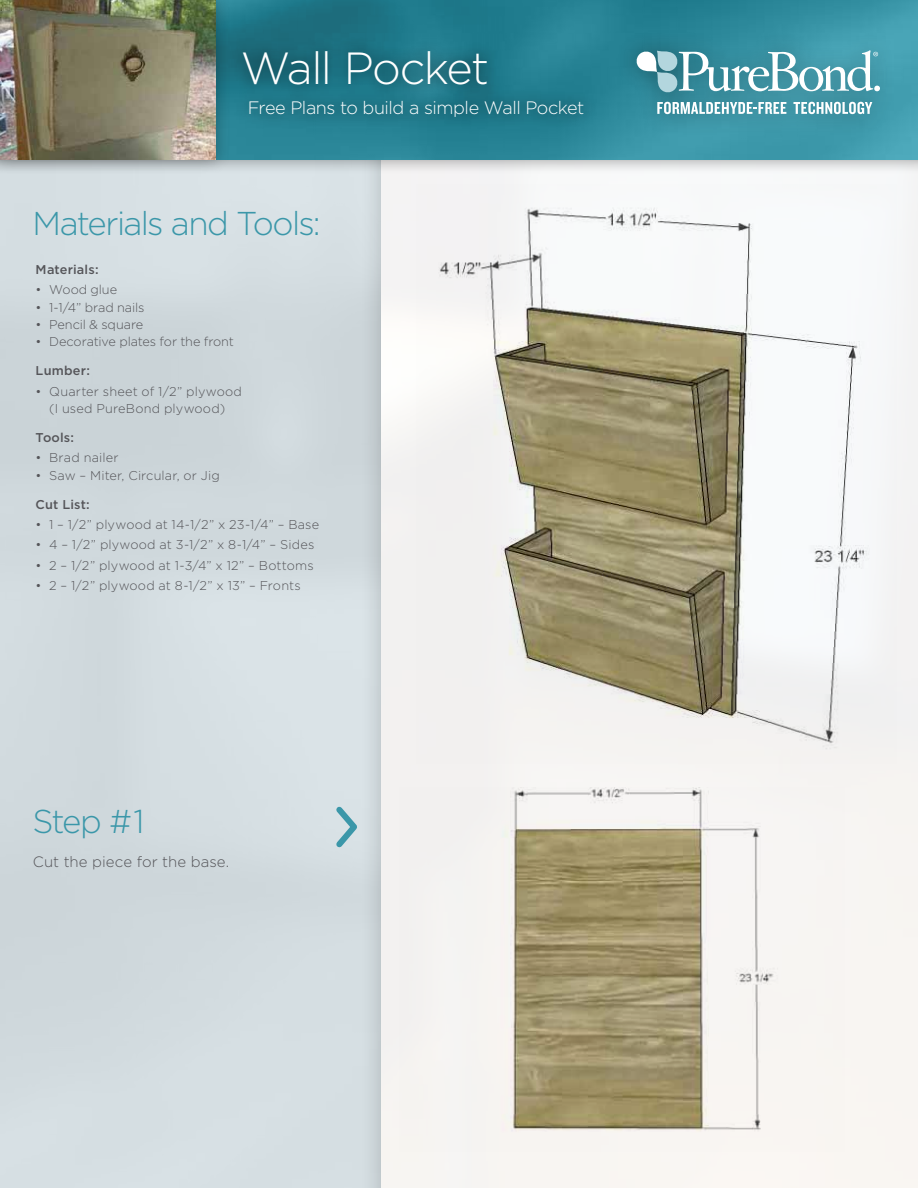
<style>
.page{position:relative;width:918px;height:1188px;background:#fff}
.page>*{position:absolute;margin:0;border:0;box-sizing:border-box;transform-origin:0 0}
.t1{font:300 45px "Gotham";letter-spacing:-.04em;color:#fff}
.t2{font:300 33px "Gotham";letter-spacing:-.055em;color:#3b97a9}
.t3{font:300 18px "Gotham";letter-spacing:-.03em;color:#fff}
.t4{font:300 15px "Gotham";letter-spacing:.005em;color:#555559}
.t5{font:300 12.75px/17.2px "Gotham";letter-spacing:.005em;color:#555559;text-align:center}
.t6{font:500 12.75px "Gotham";letter-spacing:.015em;color:#555559}
.t7{font:300 12.75px "Gotham";letter-spacing:-.015em;color:#555559}
</style>
<div class="page">
<div style="left:359px;top:44px;width:559px;height:1144px;background:#000;opacity:.2"></div>
<div style="left:382px;top:175px;width:536px;height:1013px;background:#f7f5f2"></div>
<div style="left:0;top:0;width:918px;height:175px;background:#000;opacity:.4"></div>
<img style="left:232px;top:0;width:686px;height:160px">
<div style="left:615px;top:29px;width:286px;height:107px;background:#000;opacity:.35"></div>
<svg style="left:636px;top:50px;width:244px;height:43px"></svg>
<svg style="left:657px;top:102px;width:129px;height:12px"></svg>
<svg style="left:793px;top:102px;width:79px;height:12px"></svg>
<div style="left:229px;top:36px;width:368px;height:93px;background:#000;opacity:.75"></div>
<div style="left:0;top:0;width:232px;height:175px;background:#000;opacity:.3"></div>
<img style="left:0;top:0;width:216px;height:160px">
<img style="left:417px;top:185px;width:480px;height:578px">
<img style="left:400px;top:788px;width:445px;height:364px">
<svg style="left:331px;top:801px;width:31px;height:52px"></svg>
<h1 class="t1" style="left:241px;top:39px;width:250px">Wall Pocket</h1>
<h3 class="t3" style="left:248px;top:96px;width:338px">Free Plans to build a simple Wall Pocket</h3>
<h2 class="t2" style="left:33px;top:203px;width:290px">Materials and Tools:</h2>
<p class="t6" style="left:36px;top:261px;width:64px">Materials:</p>
<p class="t5" style="left:36px;top:281px;width:83px">• Wood glue</p>
<p class="t5" style="left:36px;top:298px;width:110px">• 1-1/4” brad nails</p>
<p class="t5" style="left:36px;top:315px;width:109px">• Pencil &amp; square</p>
<p class="t7" style="left:36px;top:333px;width:200px">• Decorative plates for the front</p>
<p class="t6" style="left:36px;top:362px;width:56px">Lumber:</p>
<p class="t5" style="left:36px;top:382px;width:208px">• Quarter sheet of 1/2” plywood (I used PureBond plywood)</p>
<p class="t6" style="left:36px;top:429px;width:40px">Tools:</p>
<p class="t5" style="left:36px;top:449px;width:84px">• Brad nailer</p>
<p class="t5" style="left:36px;top:466px;width:186px">• Saw – Miter, Circular, or Jig</p>
<p class="t6" style="left:36px;top:496px;width:56px">Cut List:</p>
<p class="t5" style="left:36px;top:516px;width:285px">• 1 – 1/2” plywood at 14-1/2” x 23-1/4” – Base</p>
<p class="t5" style="left:36px;top:536px;width:280px">• 4 – 1/2” plywood at 3-1/2” x 8-1/4” – Sides</p>
<p class="t5" style="left:36px;top:556px;width:280px">• 2 – 1/2” plywood at 1-3/4” x 12” – Bottoms</p>
<p class="t5" style="left:36px;top:576px;width:267px">• 2 – 1/2” plywood at 8-1/2” x 13” – Fronts</p>
<h2 class="t2" style="left:33px;top:801px;width:113px">Step #1</h2>
<p class="t4" style="left:33px;top:852px;width:198px">Cut the piece for the base.</p>
</div>
